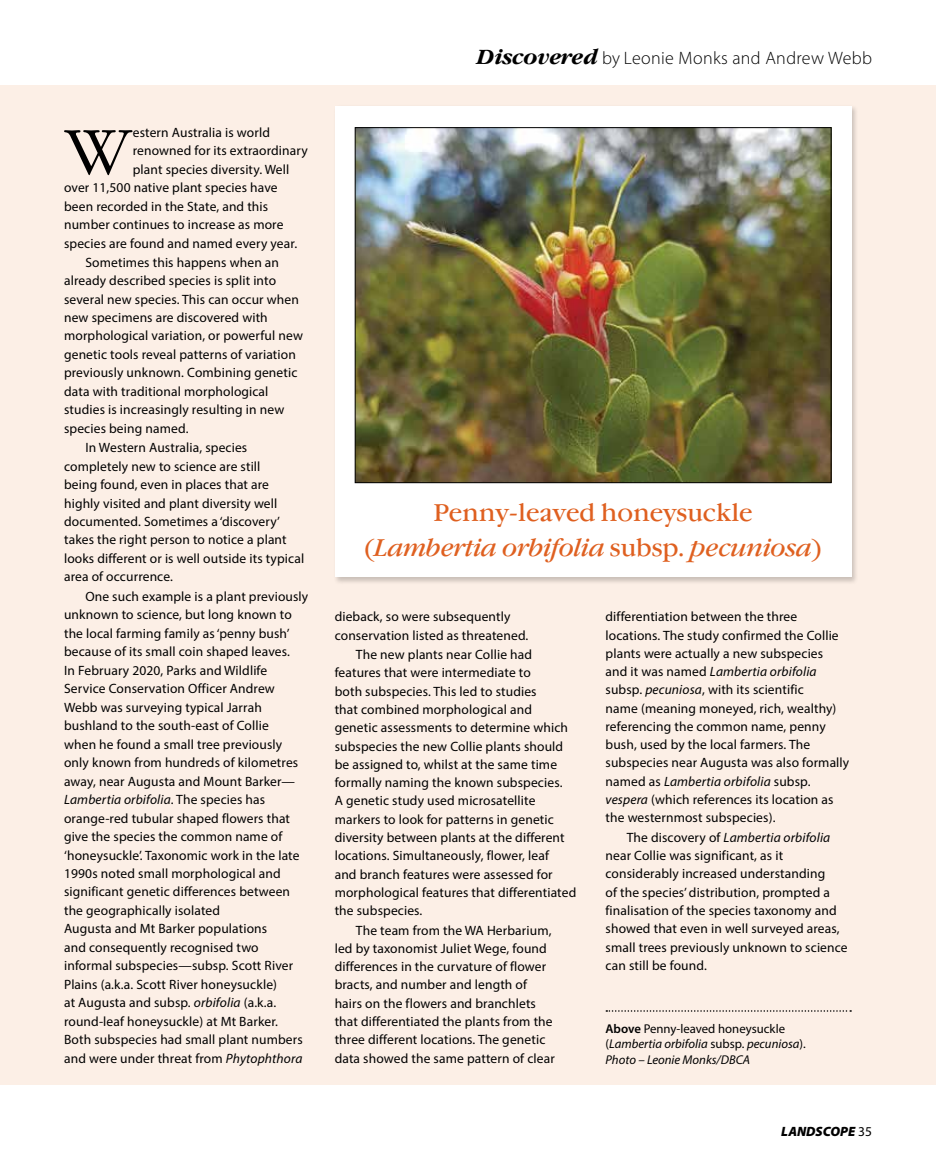
<style>
.page{position:relative;width:936px;height:1170px;background:#fff}
.page>*{position:absolute;margin:0;border:0;box-sizing:border-box;transform-origin:0 0}
.t1{font:62.4px "Garamond Light ITC";color:#000}
.t2{font:24px/34.5px "Garamond Book ITC";color:#df6020;text-align:center}
.t3{font:300 18px "Myriad Pro";letter-spacing:.02em;color:#000}
.t4{font:13.5px/18.3px "Myriad Pro";letter-spacing:.01em;color:#000}
.t5{font:italic 900 13.5px "Myriad Pro";color:#000}
.t6{font:italic 12.75px/15.3px "Myriad Pro";color:#000}
.s1{font-style:italic}
.s2{font-family:"Garamond Bold ITC";font-weight:400;font-style:italic;font-size:20.25px}
.s3{font-weight:600;font-style:normal}
.s4{font-style:normal}
.s5{font-weight:400;font-style:normal}
</style>
<div class="page">
<div style="left:0;top:85px;width:935px;height:999px;background:#fcefe6"></div>
<div style="left:333px;top:105px;width:525px;height:480px;background:#000;opacity:.2"></div>
<div style="left:335px;top:106px;width:516px;height:471px;background:#fff"></div>
<img style="left:357px;top:129px;width:472px;height:352px">
<svg style="left:606px;top:1010px;width:245px;height:1px"></svg>
<h1 class="t1" style="left:65px;top:114px;width:68px">W</h1>
<p class="t4" style="left:133px;top:123px;width:139px">estern Australia is world</p>
<p class="t4" style="left:133px;top:141px;width:176px">renowned for its extraordinary</p>
<p class="t4" style="left:133px;top:160px;width:158px">plant species diversity. Well</p>
<p class="t4" style="left:64px;top:178px;width:215px">over 11,500 native plant species have</p>
<p class="t4" style="left:64px;top:197px;width:206px">been recorded in the State, and this</p>
<p class="t4" style="left:64px;top:215px;width:221px">number continues to increase as more</p>
<p class="t4" style="left:64px;top:234px;width:234px">species are found and named every year.</p>
<p class="t4" style="left:85px;top:253px;width:195px">Sometimes this happens when an</p>
<p class="t4" style="left:64px;top:271px;width:213px">already described species is split into</p>
<p class="t4" style="left:64px;top:290px;width:236px">several new species. This can occur when</p>
<p class="t4" style="left:64px;top:308px;width:205px">new specimens are discovered with</p>
<p class="t4" style="left:64px;top:326px;width:240px">morphological variation, or powerful new</p>
<p class="t4" style="left:64px;top:345px;width:233px">genetic tools reveal patterns of variation</p>
<p class="t4" style="left:64px;top:363px;width:235px">previously unknown. Combining genetic</p>
<p class="t4" style="left:64px;top:382px;width:206px">data with traditional morphological</p>
<p class="t4" style="left:64px;top:400px;width:222px">studies is increasingly resulting in new</p>
<p class="t4" style="left:64px;top:418px;width:126px">species being named.</p>
<p class="t4" style="left:64px;top:438px;width:241px;text-indent:21px">In Western Australia, species completely new to science are still<br>being found, even in places that are highly visited and plant diversity well documented. Sometimes a ‘discovery’ takes the right person to notice a plant looks different or is well outside its typical area of occurrence.</p>
<p class="t4" style="left:64px;top:587px;width:246px;text-indent:21px">One such example is a plant previously unknown to science, but long known to the local farming family as ‘penny bush’ because of its small coin shaped leaves.<br>In February 2020, Parks and Wildlife Service Conservation Officer Andrew Webb was surveying typical Jarrah bushland to the south-east of Collie<br>when he found a small tree previously only known from hundreds of kilometres away, near Augusta and Mount Barker— <span class="s1">Lambertia orbifolia</span>. The species has orange-red tubular shaped flowers that give the species the common name of ‘honeysuckle’. Taxonomic work in the late 1990s noted small morphological and significant genetic differences between the geographically isolated<br>Augusta and Mt Barker populations<br>and consequently recognised two informal subspecies—subsp. Scott River Plains (a.k.a. Scott River honeysuckle)<br>at Augusta and subsp. <span class="s1">orbifolia</span> (a.k.a. round-leaf honeysuckle) at Mt Barker.<br>Both subspecies had small plant numbers and were under threat from <span class="s1">Phytophthora</span></p>
<h3 class="t3" style="left:477px;top:47px;width:396px"><span class="s2">Discovered</span> by Leonie Monks and Andrew Webb</h3>
<h2 class="t2" style="left:363px;top:495px;width:460px">Penny-leaved honeysuckle<br>(<span class="s1">Lambertia orbifolia</span> subsp. <span class="s1">pecuniosa</span>)</h2>
<p class="t4" style="left:334px;top:607px;width:195px">dieback, so were subsequently conservation listed as threatened.</p>
<p class="t4" style="left:334px;top:645px;width:243px;text-indent:21px">The new plants near Collie had features that were intermediate to<br>both subspecies. This led to studies<br>that combined morphological and genetic assessments to determine which subspecies the new Collie plants should be assigned to, whilst at the same time formally naming the known subspecies.<br>A genetic study used microsatellite markers to look for patterns in genetic diversity between plants at the different locations. Simultaneously, flower, leaf<br>and branch features were assessed for morphological features that differentiated the subspecies.</p>
<p class="t4" style="left:334px;top:920px;width:221px;text-indent:21px">The team from the WA Herbarium, led by taxonomist Juliet Wege, found differences in the curvature of flower bracts, and number and length of hairs on the flowers and branchlets that differentiated the plants from the three different locations. The genetic data showed the same pattern of clear</p>
<p class="t4" style="left:605px;top:607px;width:245px">differentiation between the three locations. The study confirmed the Collie plants were actually a new subspecies<br>and it was named <span class="s1">Lambertia orbifolia </span>subsp. <span class="s1">pecuniosa</span>, with its scientific<br>name (meaning moneyed, rich, wealthy) referencing the common name, penny bush, used by the local farmers. The subspecies near Augusta was also formally named as <span class="s1">Lambertia orbifolia</span> subsp. <span class="s1">vespera</span> (which references its location as the westernmost subspecies).</p>
<p class="t4" style="left:605px;top:827px;width:244px;text-indent:21px">The discovery of <span class="s1">Lambertia orbifolia </span>near Collie was significant, as it considerably increased understanding<br>of the species’ distribution, prompted a finalisation of the species taxonomy and showed that even in well surveyed areas, small trees previously unknown to science can still be found.</p>
<p class="t6" style="left:605px;top:1020px;width:202px"><span class="s3">Above</span> <span class="s4">Penny-leaved honeysuckle (</span>Lambertia orbifolia <span class="s4">subsp.</span> pecuniosa<span class="s4">).<br></span>Photo – Leonie Monks/DBCA</p>
<p class="t5" style="left:781px;top:1122px;width:92px">LANDSCOPE <span class="s5">35</span></p>
</div>
